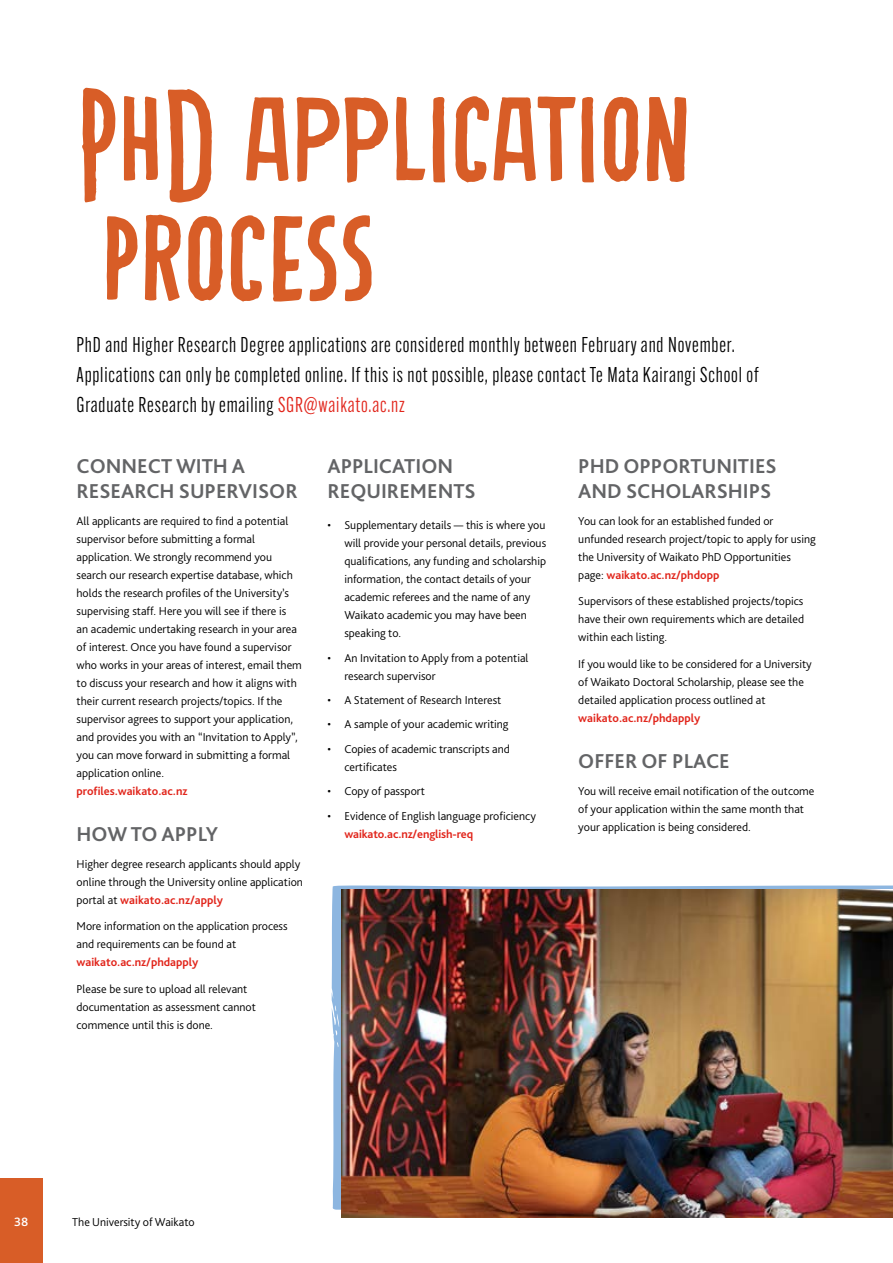
<style>
.page{position:relative;width:893px;height:1263px;background:#fff}
.page>*{position:absolute;margin:0;border:0;box-sizing:border-box;transform-origin:0 0}
.t1{font:120px "Bozzolini";color:#d85d27}
.t2{font:21px/30px "Alternate Gothic Cond ATF";letter-spacing:.04em;color:#000}
.t3{font:700 21px/25.2px "Bliss Pro";color:#636466}
.t4{font:500 12.75px "Bliss Pro";color:#fff}
.t5{font:300 12px/18px "Bliss Pro";color:#000}
.t6{font:700 12px "Bliss Pro";color:#e1251b}
.s1{color:#e1251b}
.s2{font-weight:700;color:#e1251b}
</style>
<div class="page">
<svg style="left:331px;top:885px;width:562px;height:325px;background:#9eb5ce"></svg>
<img style="left:342px;top:890px;width:551px;height:327px">
<div style="left:0;top:1178px;width:43px;height:85px;background:#d85d27"></div>
<h1 class="t1" style="left:77px;top:68px;width:616px">PhD application</h1>
<h1 class="t1" style="left:101px;top:187px;width:276px">process</h1>
<p class="t2" style="left:77px;top:330px;width:684px">PhD and Higher Research Degree applications are considered monthly between February and November.<br>Applications can only be completed online. If this is not possible, please contact Te Mata Kairangi School of<br>Graduate Research by emailing <span class="s1">SGR@waikato.ac.nz</span></p>
<h2 class="t3" style="left:77px;top:454px;width:223px">CONNECT WITH A<br>RESEARCH SUPERVISOR</h2>
<p class="t5" style="left:77px;top:512px;width:227px">All applicants are required to find a potential supervisor before submitting a formal application. We strongly recommend you search our research expertise database, which holds the research profiles of the University’s supervising staff. Here you will see if there is<br>an academic undertaking research in your area of interest. Once you have found a supervisor who works in your areas of interest, email them to discuss your research and how it aligns with their current research projects/topics. If the supervisor agrees to support your application, and provides you with an “Invitation to Apply”, you can move forward in submitting a formal application online.</p>
<p class="t6" style="left:77px;top:783px;width:112px">profiles.waikato.ac.nz</p>
<h2 class="t3" style="left:77px;top:822px;width:143px">HOW TO APPLY</h2>
<p class="t5" style="left:77px;top:855px;width:228px">Higher degree research applicants should apply online through the University online application portal at <span class="s2">waikato.ac.nz/apply</span></p>
<p class="t5" style="left:77px;top:917px;width:213px">More information on the application process and requirements can be found at</p>
<p class="t6" style="left:77px;top:955px;width:123px">waikato.ac.nz/phdapply</p>
<p class="t5" style="left:77px;top:980px;width:181px">Please be sure to upload all relevant documentation as assessment cannot commence until this is done.</p>
<h2 class="t3" style="left:327px;top:454px;width:150px">APPLICATION<br>REQUIREMENTS</h2>
<p class="t5" style="left:344px;top:516px;width:203px;text-indent:-17px">• Supplementary details — this is where you will provide your personal details, previous qualifications, any funding and scholarship information, the contact details of your academic referees and the name of any Waikato academic you may have been speaking to.</p>
<p class="t5" style="left:344px;top:649px;width:186px;text-indent:-17px">• An Invitation to Apply from a potential research supervisor</p>
<p class="t5" style="left:327px;top:691px;width:176px">• A Statement of Research Interest</p>
<p class="t5" style="left:327px;top:715px;width:183px">• A sample of your academic writing</p>
<p class="t5" style="left:344px;top:740px;width:167px;text-indent:-17px">• Copies of academic transcripts and certificates</p>
<p class="t5" style="left:327px;top:782px;width:99px">• Copy of passport</p>
<p class="t5" style="left:327px;top:806px;width:210px">• Evidence of English language proficiency</p>
<p class="t6" style="left:344px;top:826px;width:130px">waikato.ac.nz/english-req</p>
<h2 class="t3" style="left:578px;top:454px;width:200px">PHD OPPORTUNITIES<br>AND SCHOLARSHIPS</h2>
<p class="t5" style="left:578px;top:512px;width:239px">You can look for an established funded or unfunded research project/topic to apply for using the University of Waikato PhD Opportunities page: <span class="s2">waikato.ac.nz/phdopp</span></p>
<p class="t5" style="left:578px;top:592px;width:227px;text-align:justify">Supervisors of these established projects/topics have their own requirements which are detailed within each listing.</p>
<p class="t5" style="left:578px;top:655px;width:235px">If you would like to be considered for a University of Waikato Doctoral Scholarship, please see the detailed application process outlined at</p>
<p class="t6" style="left:578px;top:710px;width:123px">waikato.ac.nz/phdapply</p>
<h2 class="t3" style="left:578px;top:749px;width:153px">OFFER OF PLACE</h2>
<p class="t5" style="left:578px;top:782px;width:238px">You will receive email notification of the outcome of your application within the same month that your application is being considered.</p>
<p class="t4" style="left:14px;top:1214px;width:16px">38</p>
<p class="t5" style="left:72px;top:1212px;width:124px">The University of Waikato</p>
</div>
